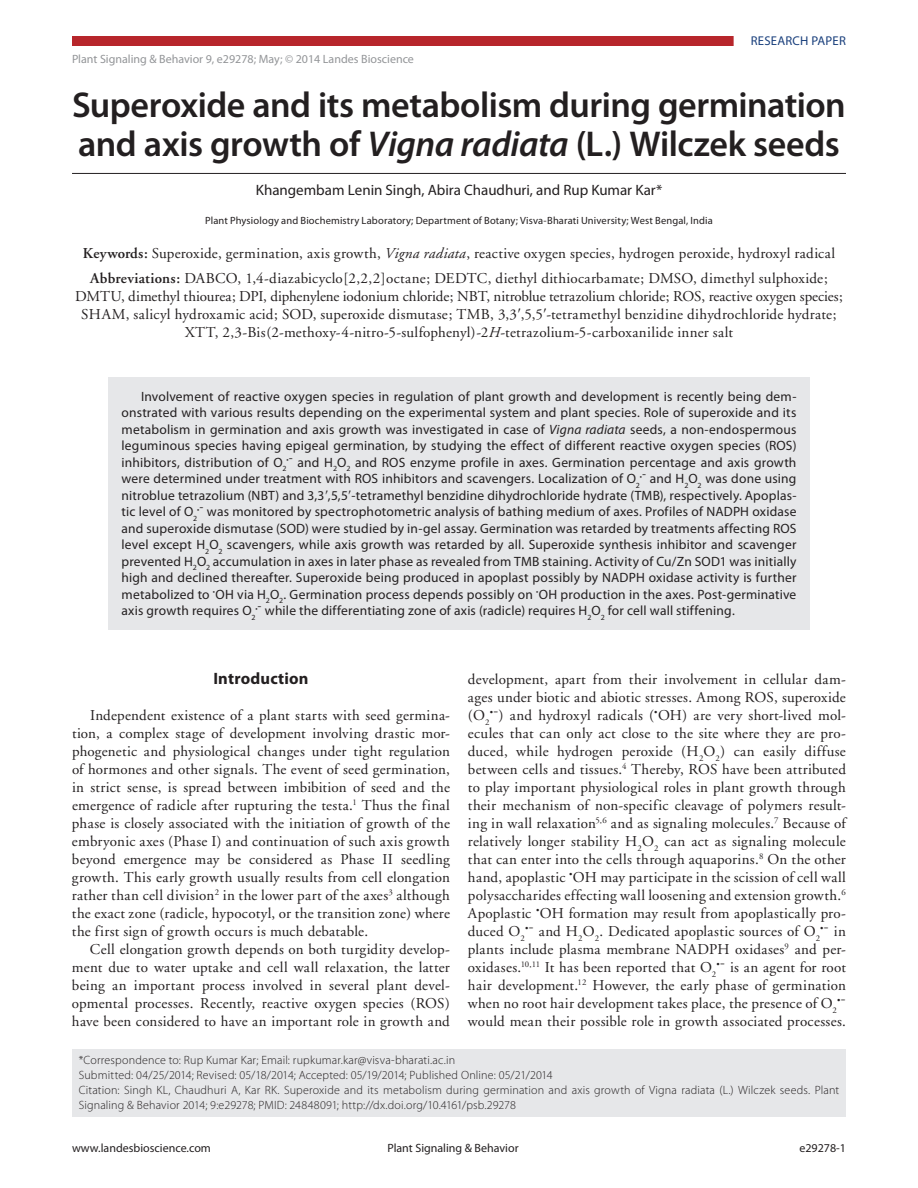
<style>
.page{position:relative;width:918px;height:1188px;background:#fff}
.page>*{position:absolute;margin:0;border:0;box-sizing:border-box;transform-origin:0 0}
.t1{font:600 36px/39px "Myriad Pro";letter-spacing:-.015em;color:#231f20}
.t2{font:700 16.5px "Myriad Pro";letter-spacing:.01em;color:#231f20}
.t3{font:15px/18px "Adobe Garamond";letter-spacing:.01em;color:#231f20;text-align:justify}
.t4{font:15px "Myriad Pro";color:#231f20}
.t5{font:13.5px/16.5px "Myriad Pro";letter-spacing:.015em;color:#231f20;text-align:justify}
.t6{font:12.75px "Myriad Pro";letter-spacing:.02em;color:#193f7c}
.t7{font:300 12px/15px "Myriad Pro";letter-spacing:.015em;color:#231f20}
.t8{font:12px "Myriad Pro";color:#939598}
.t9{font:12px "Myriad Pro";color:#231f20}
.t10{font:10.5px "Myriad Pro";letter-spacing:.015em;color:#231f20}
.t11{font:8.7px "Adobe Garamond";color:#231f20}
.s1{font-style:italic}
.s2{font-weight:600}
.s3{font-family:"Universal Std Greekw Math Pi"}
.s4{font-size:15px}
</style>
<div class="page">
<div style="left:72px;top:36px;width:774px;height:10px;background:#b7262b"></div>
<svg style="left:733px;top:36px;width:113px;height:10px"></svg>
<div style="left:72px;top:1049px;width:774px;height:68px;background:#e6e7e9"></div>
<hr style="left:72px;top:173px;width:774px;height:1px;background:#231f20">
<div style="left:108px;top:377px;width:702px;height:253px;background:#e6e7e9"></div>
<p class="t8" style="left:72px;top:52px;width:343px">Plant Signaling &amp; Behavior 9, e29278; May; © 2014 Landes Bioscience</p>
<p class="t6" style="left:751px;top:33px;width:94px">Research Paper</p>
<h1 class="t1" style="left:72px;top:85px;width:775px">Superoxide and its metabolism during germination and axis growth of <span class="s1">Vigna radiata</span> (L.) Wilczek seeds</h1>
<p class="t4" style="left:256px;top:181px;width:408px">Khangembam Lenin Singh, Abira Chaudhuri, and Rup Kumar Kar*</p>
<p class="t10" style="left:205px;top:214px;width:509px">Plant Physiology and Biochemistry Laboratory; Department of Botany; Visva-Bharati University; West Bengal, India</p>
<p class="t3" style="left:83px;top:241px;width:754px;line-height:24.8px;text-align:center"><span class="s2">Keywords:</span> Superoxide, germination, axis growth, <span class="s1">Vigna radiata</span>, reactive oxygen species, hydrogen peroxide, hydroxyl radical<br><span class="s2">Abbreviations:</span> DABCO, 1,4-diazabicyclo[2,2,2]octane; DEDTC, diethyl dithiocarbamate; DMSO, dimethyl sulphoxide;</p>
<p class="t3" style="left:75px;top:287px;width:769px;text-align:center">DMTU, dimethyl thiourea; DPI, diphenylene iodonium chloride; NBT, nitroblue tetrazolium chloride; ROS, reactive oxygen species;<br>SHAM, salicyl hydroxamic acid; SOD, superoxide dismutase; TMB, 3,3<span class="s3">′</span>,5,5<span class="s3">′</span>-tetramethyl benzidine dihydrochloride hydrate;<br>XTT, 2,3-Bis(2-methoxy-4-nitro-5-sulfophenyl)-2<span class="s1">H</span>-tetrazolium-5-carboxanilide inner salt</p>
<p class="t5" style="left:121px;top:388px;width:677px;text-indent:20px">Involvement of reactive oxygen species in regulation of plant growth and development is recently being dem&shy;onstrated with various results depending on the experimental system and plant species. Role of superoxide and its metabolism in germination and axis growth was investigated in case of <span class="s1">Vigna radiata</span> seeds, a non-endospermous leguminous species having epigeal germination, by studying the effect of different reactive oxygen species (ROS) inhibitors, distribution of O<sub>2</sub><sup>•</sup>ˉ and H <sub>2</sub>O<sub>2</sub> and ROS enzyme profile in axes. Germination percentage and axis growth were determined under treatment with ROS inhibitors and scavengers. Localization of O<sub>2</sub><sup>•</sup>ˉ and H <sub>2</sub>O<sub>2</sub> was done using nitroblue tetrazolium (NBT) and 3,3<span class="s3">′</span>,5,5<span class="s3">′</span>-tetramethyl benzidine dihydrochloride hydrate (TMB), respectively. Apoplas&shy;tic level of O<sub>2</sub><sup>•</sup>ˉ was monitored by spectrophotometric analysis of bathing medium of axes. Profiles of NADPH oxidase and superoxide dismutase (SOD) were studied by in-gel assay. Germination was retarded by treatments affecting ROS level except H <sub>2</sub>O<sub>2</sub> scavengers, while axis growth was retarded by all. Superoxide synthesis inhibitor and scavenger prevented H <sub>2</sub>O<sub>2</sub> accumulation in axes in later phase as revealed from TMB staining. Activity of Cu/Zn SOD1 was initially high and declined thereafter. Superoxide being produced in apoplast possibly by NADPH oxidase activity is further metabolized to <sup>•</sup>OH via H <sub>2</sub>O<sub>2</sub>. Germination process depends possibly on <sup>•</sup>OH production in the axes. Post-germinative axis growth requires O<sub>2</sub><sup>•</sup>ˉ while the differentiating zone of axis (radicle) requires H <sub>2</sub>O<sub>2</sub> for cell wall stiffening.</p>
<p class="t2" style="left:213px;top:668px;width:97px">Introduction</p>
<p class="t3" style="left:72px;top:707px;width:380px;text-indent:18px">Independent existence of a plant starts with seed germina&shy;tion, a complex stage of development involving drastic mor&shy;phogenetic and physiological changes under tight regulation of hormones and other signals. The event of seed germination, in strict sense, is spread between imbibition of seed and the emergence of radicle after rupturing the testa.<sup>1</sup> Thus the final phase is closely associated with the initiation of growth of the embryonic axes (Phase I) and continuation of such axis growth beyond emergence may be considered as Phase II seedling growth. This early growth usually results from cell elongation rather than cell division<sup>2</sup> in the lower part of the axes<sup>3</sup> although the exact zone (radicle, hypocotyl, or the transition zone) where the first sign of growth occurs is much debatable.</p>
<p class="t3" style="left:72px;top:941px;width:379px;text-indent:18px">Cell elongation growth depends on both turgidity develop&shy;ment due to water uptake and cell wall relaxation, the latter being an important process involved in several plant devel&shy;opmental processes. Recently, reactive oxygen species (ROS) have been considered to have an important role in growth and</p>
<p class="t3" style="left:468px;top:671px;width:380px">development, apart from their involvement in cellular dam&shy;ages under biotic and abiotic stresses. Among ROS, superoxide (O<sub>2</sub><sup>•</sup>ˉ) and hydroxyl radicals (<sup>•</sup>OH) are very short-lived mol&shy;ecules that can only act close to the site where they are pro&shy;duced, while hydrogen peroxide (H<sub>2</sub>O<sub>2</sub>) can easily diffuse between cells and tissues.<sup>4</sup> Thereby, ROS have been attributed to play important physiological roles in plant growth through their mechanism of non-specific cleavage of polymers result&shy;ing in wall relaxation<sup>5,6</sup> and as signaling molecules.<sup>7</sup> Because of relatively longer stability H<sub>2</sub>O<sub>2</sub> can act as signaling molecule that can enter into the cells through aquaporins.<sup>8</sup> On the other hand, apoplastic <sup>•</sup>OH may participate in the scission of cell wall polysaccharides effecting wall loosening and extension growth.<sup>6<br></sup>Apoplastic <sup>•</sup>OH formation may result from apoplastically pro&shy;duced O<sub>2</sub><sup>•</sup>ˉ and H<sub>2</sub>O<sub>2</sub>. Dedicated apoplastic sources of O<sub>2</sub><sup>•</sup>ˉ in plants include plasma membrane NADPH oxidases<sup>9</sup> and per&shy;oxidases.<sup>10,11</sup> It has been reported that O<sub>2</sub><sup>•</sup>ˉ is an agent for root hair development.<sup>12</sup> However, the early phase of germination when no root hair development takes place, the presence of O<sub>2</sub></p>
<p class="t11" style="left:837px;top:996px;width:10px">•<span class="s4">ˉ</span></p>
<p class="t3" style="left:468px;top:1013px;width:379px">would mean their possible role in growth associated processes.</p>
<p class="t7" style="left:79px;top:1053px;width:762px">*Correspondence to: Rup Kumar Kar; Email: rupkumar.kar@visva-bharati.ac.in<br>Submitted: 04/25/2014; Revised: 05/18/2014; Accepted: 05/19/2014; Published Online: 05/21/2014<br>Citation: Singh KL, Chaudhuri A, Kar RK. Superoxide and its metabolism during germination and axis growth of Vigna radiata (L.) Wilczek seeds. Plant Signaling &amp; Behavior 2014; 9:e29278; PMID: 24848091; http://dx.doi.org/10.4161/psb.29278</p>
<p class="t9" style="left:72px;top:1141px;width:140px">www.landesbioscience.com</p>
<p class="t9" style="left:387px;top:1141px;width:133px">Plant Signaling &amp; Behavior</p>
<p class="t9" style="left:799px;top:1141px;width:48px">e29278-1</p>
</div>
